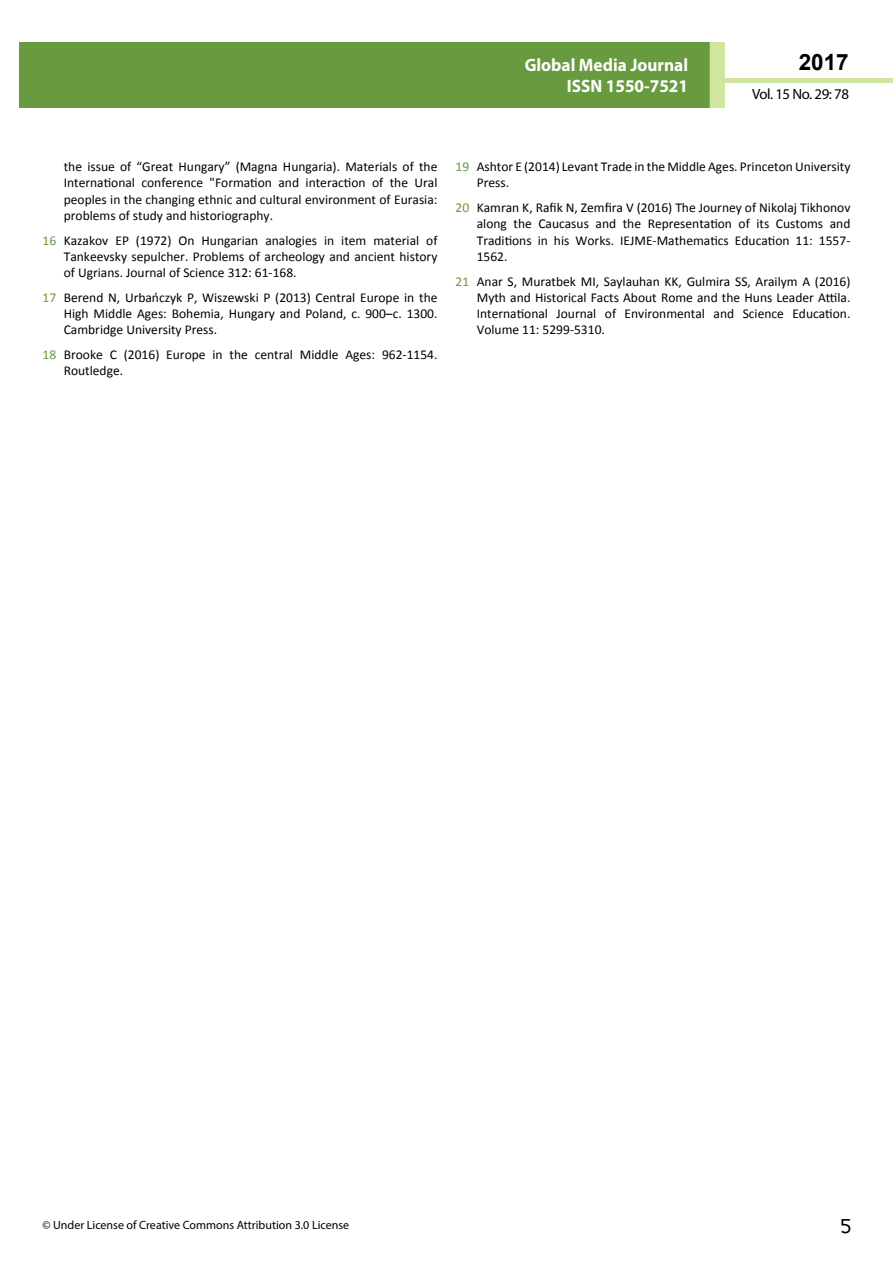
<style>
.page{position:relative;width:893px;height:1263px;background:#fff}
.page>*{position:absolute;margin:0;border:0;box-sizing:border-box;transform-origin:0 0}
.t1{font:25.5px "Tunga";color:#000}
.t2{font:700 22.5px "Arial";color:#000}
.t3{font:700 18px/21.6px "Myriad Pro";color:#fff;text-align:right;scale:.96 1}
.t4{font:14.85px "Myriad Pro";letter-spacing:-.03em;color:#000}
.t5{font:13.5px/16.2px "Calibri";color:#000;text-align:justify}
.t6{font:12px "Myriad Pro";color:#000}
.s1{color:#689a40}
</style>
<div class="page">
<hr style="left:725px;top:78px;width:168px;height:4px;background:#d0e69e">
<div style="left:19px;top:42px;width:690px;height:66px;background:#689a40"></div>
<div style="left:709px;top:42px;width:16px;height:66px;background:#d0e69e"></div>
<h3 class="t3" style="left:517px;top:53px;width:198px">ARCHIVOS DE MEDICINA<br>ISSN 1698-9465</h3>
<h2 class="t2" style="left:799px;top:47px;width:52px">2017</h2>
<h3 class="t3" style="left:525px;top:53px;width:172px">Global Media Journal<br>ISSN 1550-7521</h3>
<p class="t4" style="left:752px;top:84px;width:98px">Vol. 15 No. 29: 78</p>
<p class="t5" style="left:64px;top:159px;width:375px">the issue of “Great Hungary” (Magna Hungaria). Materials of the International conference "Formation and interaction of the Ural peoples in the changing ethnic and cultural environment of Eurasia: problems of study and historiography.</p>
<p class="t5" style="left:64px;top:232px;width:375px;text-indent:-21px"><span class="s1">16</span> Kazakov EP (1972) On Hungarian analogies in item material of Tankeevsky sepulcher. Problems of archeology and ancient history of Ugrians. Journal of Science 312: 61-168.</p>
<p class="t5" style="left:64px;top:289px;width:375px;text-indent:-21px"><span class="s1">17</span> Berend N, Urbańczyk P, Wiszewski P (2013) Central Europe in the High Middle Ages: Bohemia, Hungary and Poland, c. 900–c. 1300.<br>Cambridge University Press.</p>
<p class="t5" style="left:64px;top:346px;width:375px;text-indent:-21px"><span class="s1">18</span> Brooke C (2016) Europe in the central Middle Ages: 962-1154.<br>Routledge.</p>
<p class="t5" style="left:477px;top:159px;width:375px;text-indent:-21px"><span class="s1">19</span> Ashtor E (2014) Levant Trade in the Middle Ages. Princeton University<br>Press.</p>
<p class="t5" style="left:477px;top:200px;width:375px;text-indent:-21px"><span class="s1">20</span> Kamran K, Rafik N, Zemfira V (2016) The Journey of Nikolaj Tikhonov along the Caucasus and the Representation of its Customs and Traditions in his Works. IEJME-Mathematics Education 11: 1557- 1562.</p>
<p class="t5" style="left:477px;top:273px;width:375px;text-indent:-21px"><span class="s1">21</span> Anar S, Muratbek MI, Saylauhan KK, Gulmira SS, Arailym A (2016)<br>Myth and Historical Facts About Rome and the Huns Leader Attila.<br>International Journal of Environmental and Science Education.<br>Volume 11: 5299-5310.</p>
<p class="t6" style="left:43px;top:1218px;width:308px">© Under License of Creative Commons Attribution 3.0 License</p>
<h1 class="t1" style="left:840px;top:1209px;width:13px">5</h1>
</div>
